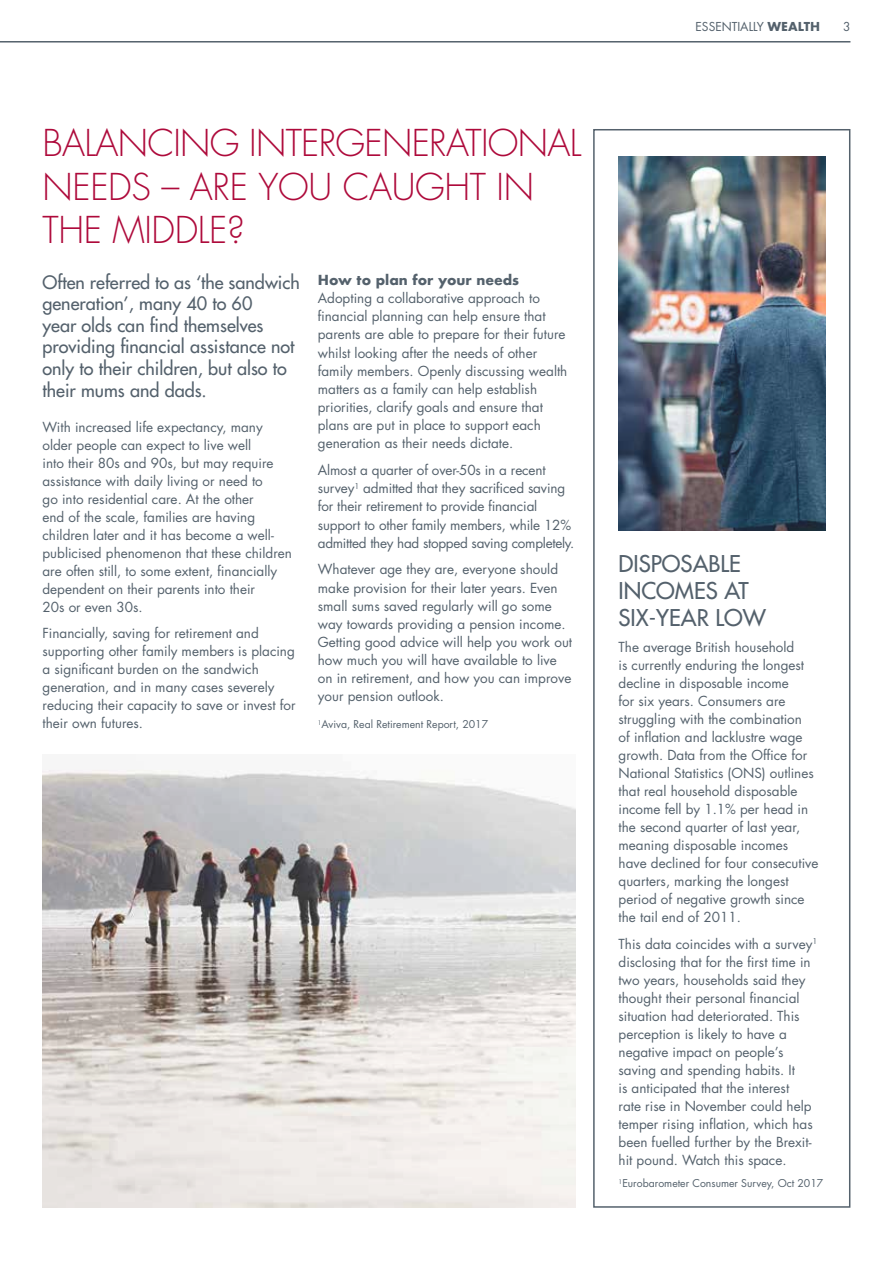
<style>
.page{position:relative;width:893px;height:1263px;background:#fff}
.page>*{position:absolute;margin:0;border:0;box-sizing:border-box;transform-origin:0 0}
.t1{font:300 36px/43.2px "Futura LT";letter-spacing:-.02em;color:#ae0a3b}
.t2{font:22.5px/27px "Futura";color:#54616c}
.t3{font:18px/21.6px "Futura";color:#54616c}
.t4{font:13.5px/18px "Futura";color:#54616c}
.t5{font:700 13.5px "Futura";color:#54616c}
.t6{font:12px "Futura";color:#54616c}
.t7{font:10.5px "Futura";color:#54616c}
.s1{font-weight:700}
</style>
<div class="page">
<img style="left:43px;top:769px;width:532px;height:439px">
<hr style="left:0;top:41px;width:850px;height:2px;background:#54616c">
<div style="left:593px;top:129px;width:257px;height:1079px;border:2px solid #54616c"></div>
<img style="left:619px;top:156px;width:206px;height:374px">
<p class="t6" style="left:695px;top:18px;width:126px">ESSENTIALLY <span class="s1">WEALTH</span></p>
<p class="t6" style="left:843px;top:18px;width:9px">3</p>
<h1 class="t1" style="left:43px;top:123px;width:541px">BALANCING INTERGENERATIONAL<br>NEEDS – ARE YOU CAUGHT IN<br>THE MIDDLE?</h1>
<h3 class="t3" style="left:43px;top:271px;width:259px">Often referred to as ‘the sandwich generation’, many 40 to 60<br>year olds can find themselves providing financial assistance not only to their children, but also to their mums and dads.</h3>
<p class="t4" style="left:43px;top:417px;width:251px">With increased life expectancy, many older people can expect to live well<br>into their 80s and 90s, but may require assistance with daily living or need to<br>go into residential care. At the other<br>end of the scale, families are having children later and it has become a well&shy;publicised phenomenon that these children are often still, to some extent, financially dependent on their parents into their<br>20s or even 30s.</p>
<p class="t4" style="left:43px;top:624px;width:255px">Financially, saving for retirement and supporting other family members is placing a significant burden on the sandwich generation, and in many cases severely reducing their capacity to save or invest for their own futures.</p>
<p class="t5" style="left:318px;top:270px;width:203px">How to plan for your needs</p>
<p class="t4" style="left:318px;top:289px;width:251px">Adopting a collaborative approach to financial planning can help ensure that parents are able to prepare for their future whilst looking after the needs of other family members. Openly discussing wealth matters as a family can help establish priorities, clarify goals and ensure that plans are put in place to support each generation as their needs dictate.</p>
<p class="t4" style="left:318px;top:461px;width:258px">Almost a quarter of over-50s in a recent survey<sup>1</sup> admitted that they sacrificed saving for their retirement to provide financial support to other family members, while 12% admitted they had stopped saving completely.</p>
<p class="t4" style="left:318px;top:560px;width:256px">Whatever age they are, everyone should make provision for their later years. Even small sums saved regularly will go some way towards providing a pension income.<br>Getting good advice will help you work out how much you will have available to live on in retirement, and how you can improve your pension outlook.</p>
<p class="t7" style="left:318px;top:717px;width:172px"><sup>1</sup>Aviva, Real Retirement Report, 2017</p>
<h2 class="t2" style="left:619px;top:550px;width:149px">DISPOSABLE<br>INCOMES AT<br>SIX-YEAR LOW</h2>
<p class="t4" style="left:619px;top:638px;width:201px">The average British household<br>is currently enduring the longest decline in disposable income<br>for six years. Consumers are struggling with the combination<br>of inflation and lacklustre wage growth. Data from the Office for<br>National Statistics (ONS) outlines that real household disposable income fell by 1.1% per head in the second quarter of last year, meaning disposable incomes have declined for four consecutive quarters, marking the longest period of negative growth since the tail end of 2011.</p>
<p class="t4" style="left:619px;top:934px;width:200px">This data coincides with a survey<sup>1 </sup>disclosing that for the first time in two years, households said they thought their personal financial situation had deteriorated. This perception is likely to have a negative impact on people’s saving and spending habits. It<br>is anticipated that the interest<br>rate rise in November could help temper rising inflation, which has been fuelled further by the Brexit&shy;hit pound. Watch this space.</p>
<p class="t7" style="left:619px;top:1176px;width:206px"><sup>1</sup>Eurobarometer Consumer Survey, Oct 2017</p>
</div>
